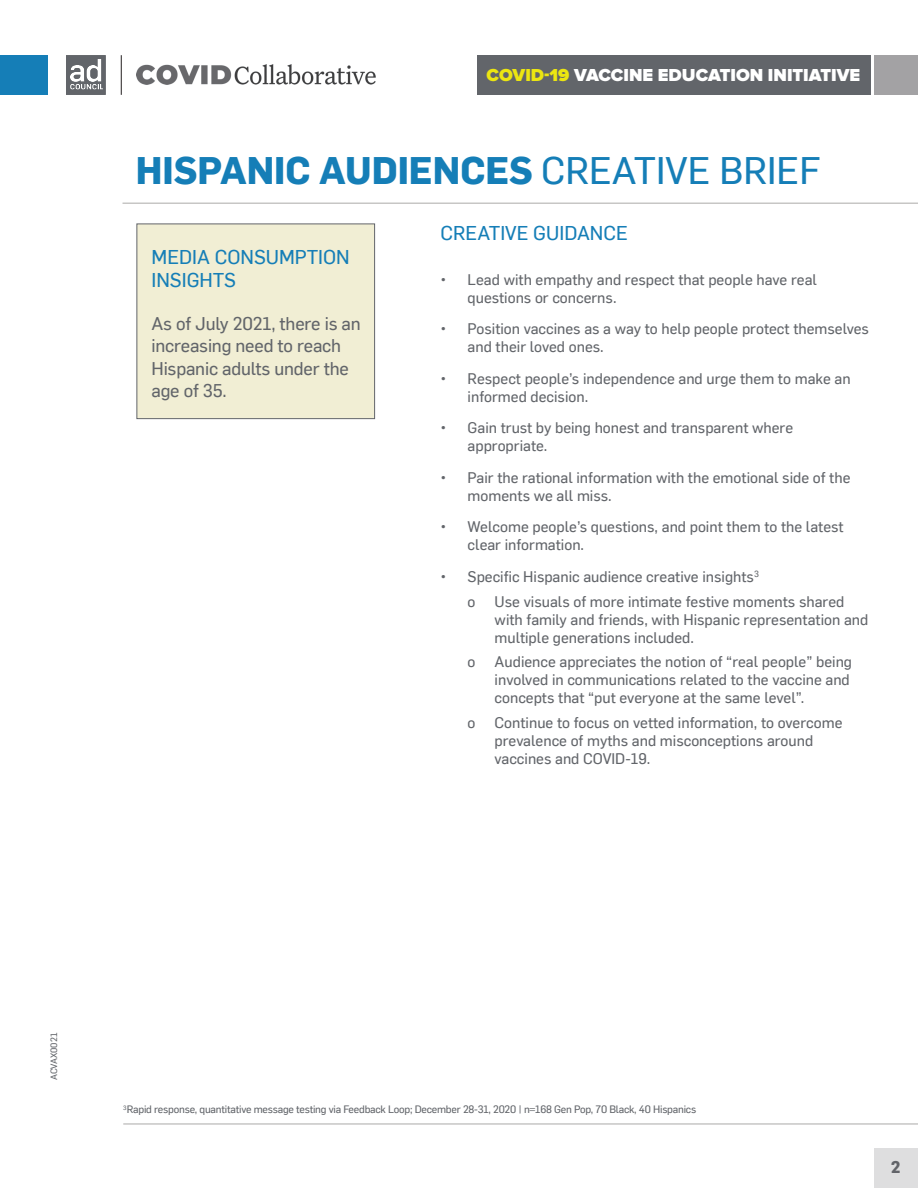
<style>
.page{position:relative;width:918px;height:1188px;background:#fff}
.page>*{position:absolute;margin:0;border:0;box-sizing:border-box;transform-origin:0 0}
.t1{font:700 37.5px "Flama";color:#157eb7}
.t2{font:19.5px/22.5px "Flama Basic";color:#157eb7}
.t3{font:18px/22.5px "Flama Basic";letter-spacing:-.01em;color:#62656a}
.t4{font:900 18px "Proxima Nova";color:#fff}
.t5{font:700 16.5px "Flama";color:#626469}
.t6{font:15px/18px "Flama Basic";color:#62656a}
.t7{font:10.5px "Flama Basic";letter-spacing:-.02em;color:#62656a}
.t8{font:9px "Flama Basic";color:#62656a}
.s1{color:#ece611}
.s2{font-family:"Flama Basic";font-weight:400}
</style>
<div class="page">
<div style="left:874px;top:1148px;width:44px;height:40px;background:#dededf"></div>
<img style="left:137px;top:65px;width:238px;height:20px">
<hr style="left:121px;top:55px;width:1px;height:40px;background:#231f20">
<div style="left:0;top:55px;width:48px;height:40px;background:#157eb7"></div>
<div style="left:477px;top:55px;width:393px;height:40px;background:#62656a"></div>
<div style="left:874px;top:55px;width:44px;height:40px;background:#a3a2a4"></div>
<hr style="left:123px;top:1123px;width:795px;height:2px;background:#c7c6c5">
<hr style="left:123px;top:203px;width:795px;height:1px;background:#c7c6c5">
<svg style="left:66px;top:55px;width:40px;height:40px"></svg>
<div style="left:136px;top:224px;width:239px;height:195px;background:#f1eed4;border:1px solid #62656a"></div>
<p class="t4" style="left:487px;top:65px;width:375px"><span class="s1">COVID-19</span> VACCINE EDUCATION INITIATIVE</p>
<h1 class="t1" style="left:136px;top:143px;width:686px">HISPANIC AUDIENCES <span class="s2">CREATIVE BRIEF</span></h1>
<h2 class="t2" style="left:152px;top:245px;width:200px">MEDIA CONSUMPTION<br>INSIGHTS</h2>
<p class="t3" style="left:152px;top:311px;width:211px">As of July 2021, there is an increasing need to reach<br>Hispanic adults under the age of 35.</p>
<h2 class="t2" style="left:441px;top:220px;width:189px">CREATIVE GUIDANCE</h2>
<p class="t6" style="left:468px;top:270px;width:351px;text-indent:-27px">• Lead with empathy and respect that people have real questions or concerns.</p>
<p class="t6" style="left:468px;top:319px;width:403px;text-indent:-27px">• Position vaccines as a way to help people protect themselves and their loved ones.</p>
<p class="t6" style="left:468px;top:369px;width:385px;text-indent:-27px">• Respect people’s independence and urge them to make an informed decision.</p>
<p class="t6" style="left:468px;top:418px;width:327px;text-indent:-27px">• Gain trust by being honest and transparent where appropriate.</p>
<p class="t6" style="left:468px;top:468px;width:384px;text-indent:-27px">• Pair the rational information with the emotional side of the moments we all miss.</p>
<p class="t6" style="left:468px;top:517px;width:378px;text-indent:-27px">• Welcome people’s questions, and point them to the latest clear information.</p>
<p class="t6" style="left:468px;top:563px;width:293px;line-height:24.8px;text-indent:-27px">• Specific Hispanic audience creative insights<sup>3 </sup>o</p>
<p class="t6" style="left:495px;top:591px;width:375px">Use visuals of more intimate festive moments shared with family and friends, with Hispanic representation and multiple generations included.</p>
<p class="t6" style="left:468px;top:652px;width:9px">o</p>
<p class="t6" style="left:495px;top:652px;width:359px">Audience appreciates the notion of “real people” being involved in communications related to the vaccine and concepts that “put everyone at the same level”.</p>
<p class="t6" style="left:468px;top:713px;width:9px">o</p>
<p class="t6" style="left:495px;top:713px;width:349px">Continue to focus on vetted information, to overcome prevalence of myths and misconceptions around vaccines and COVID-19.</p>
<p class="t8" style="left:48px;top:1080px;width:49px;rotate:-90deg">ACVAX0021</p>
<p class="t7" style="left:123px;top:1102px;width:575px"><sup>3</sup>Rapid response, quantitative message testing via Feedback Loop; December 28-31, 2020 | n=168 Gen Pop, 70 Black, 40 Hispanics</p>
<p class="t5" style="left:891px;top:1155px;width:11px">2</p>
</div>
